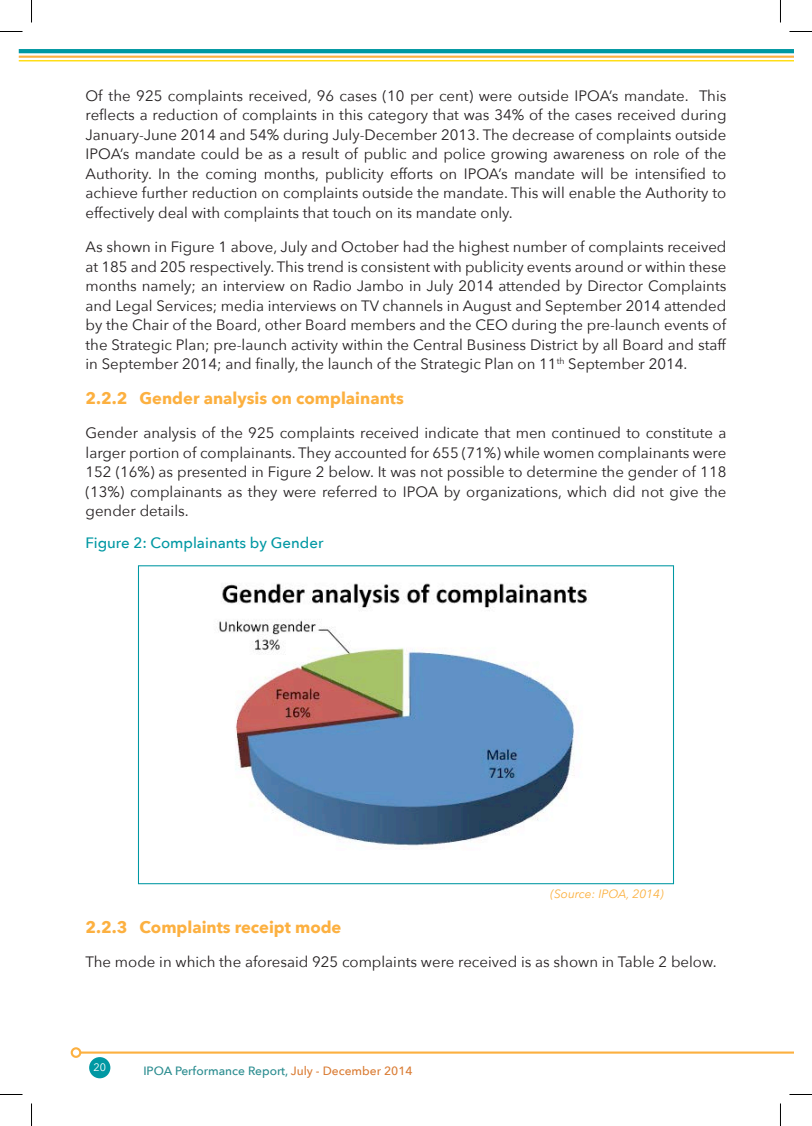
<style>
.page{position:relative;width:812px;height:1126px;background:#fff}
.page>*{position:absolute;margin:0;border:0;box-sizing:border-box;transform-origin:0 0}
.t1{font:700 16.5px "Avenir Next";color:#fcb040}
.t2{font:15px/19.5px "Avenir Next";color:#231f20;text-align:justify}
.t3{font:500 15px "Avenir Next";color:#0098a3}
.t4{font:500 12px "Avenir Next";color:#2a8c8f}
.t5{font:italic 12px "Avenir Next";color:#fbb03f}
.t6{font:10.8px "Avenir Next";color:#fff}
.s1{color:#da7c34}
</style>
<div class="page">
<div style="left:89px;top:1057px;width:21px;height:21px;background:#0098a3;border-radius:50%"></div>
<hr style="left:80px;top:1052px;width:713px;height:2px;background:#fcb040">
<div style="left:71px;top:1047px;width:10px;height:11px;border:2px solid #fcb040;border-radius:50%"></div>
<hr style="left:19px;top:49px;width:774px;height:4px;background:#0098a3">
<hr style="left:19px;top:56px;width:774px;height:2px;background:#fcb040">
<hr style="left:19px;top:60px;width:774px;height:1px;background:#ffde15">
<img style="left:219px;top:583px;width:368px;height:263px">
<svg style="left:0;top:31px;width:22px;height:1px"></svg>
<svg style="left:789px;top:31px;width:22px;height:1px"></svg>
<svg style="left:0;top:1094px;width:22px;height:1px"></svg>
<svg style="left:789px;top:1094px;width:22px;height:1px"></svg>
<svg style="left:31px;top:0;width:1px;height:22px"></svg>
<svg style="left:31px;top:1103px;width:1px;height:23px"></svg>
<svg style="left:780px;top:0;width:1px;height:22px"></svg>
<svg style="left:780px;top:1103px;width:1px;height:23px"></svg>
<p class="t2" style="left:86px;top:85px;width:642px">Of the 925 complaints received, 96 cases (10 per cent) were outside IPOA’s mandate. This reflects a reduction of complaints in this category that was 34% of the cases received during January-June 2014 and 54% during July-December 2013. The decrease of complaints outside IPOA’s mandate could be as a result of public and police growing awareness on role of the Authority. In the coming months, publicity efforts on IPOA’s mandate will be intensified to achieve further reduction on complaints outside the mandate. This will enable the Authority to effectively deal with complaints that touch on its mandate only.</p>
<p class="t2" style="left:86px;top:236px;width:642px">As shown in Figure 1 above, July and October had the highest number of complaints received at 185 and 205 respectively. This trend is consistent with publicity events around or within these months namely; an interview on Radio Jambo in July 2014 attended by Director Complaints and Legal Services; media interviews on TV channels in August and September 2014 attended by the Chair of the Board, other Board members and the CEO during the pre-launch events of the Strategic Plan; pre-launch activity within the Central Business District by all Board and staff in September 2014; and finally, the launch of the Strategic Plan on 11<sup>th</sup> September 2014.</p>
<p class="t1" style="left:86px;top:383px;width:320px">2.2.2 Gender analysis on complainants</p>
<p class="t2" style="left:86px;top:422px;width:642px">Gender analysis of the 925 complaints received indicate that men continued to constitute a larger portion of complainants. They accounted for 655 (71%) while women complainants were 152 (16%) as presented in Figure 2 below. It was not possible to determine the gender of 118 (13%) complainants as they were referred to IPOA by organizations, which did not give the gender details.</p>
<p class="t3" style="left:86px;top:530px;width:239px">Figure 2: Complainants by Gender</p>
<p class="t5" style="left:550px;top:884px;width:115px">(Source: IPOA, 2014)</p>
<p class="t1" style="left:86px;top:912px;width:257px">2.2.3 Complaints receipt mode</p>
<p class="t2" style="left:86px;top:951px;width:632px">The mode in which the aforesaid 925 complaints were received is as shown in Table 2 below.</p>
<p class="t6" style="left:93px;top:1058px;width:14px">20</p>
<p class="t4" style="left:143px;top:1061px;width:271px">IPOA Performance Report, <span class="s1">July - December 2014</span></p>
</div>
